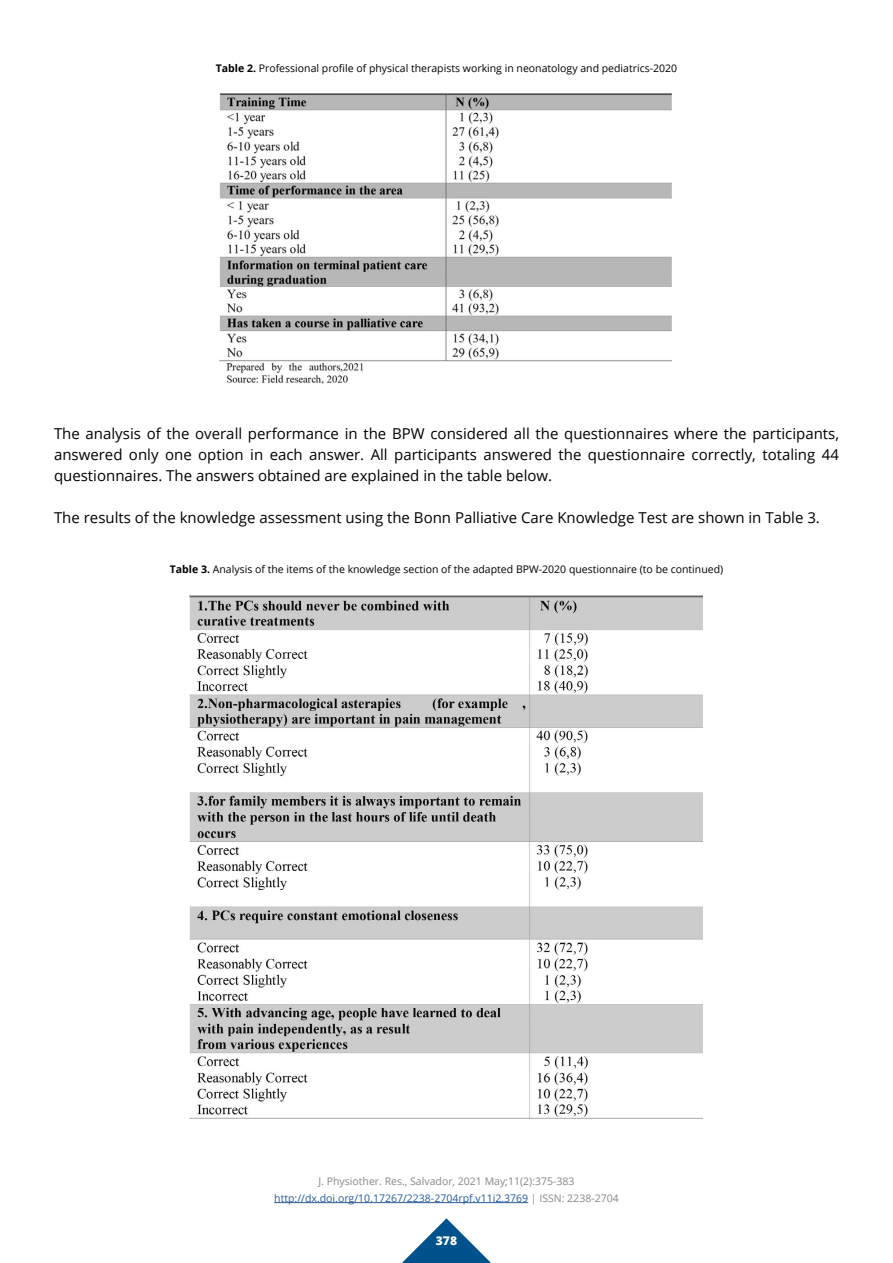
<style>
.page{position:relative;width:893px;height:1263px;background:#fff}
.page>*{position:absolute;margin:0;border:0;box-sizing:border-box;transform-origin:0 0}
.t1{font:15px/21px "Open Sans";color:#000;text-align:justify}
.t2{font:800 12px "Open Sans";color:#fff}
.t3{font:10.5px "Open Sans";color:#000}
.t4{font:10.5px/16.5px "Open Sans";color:#878787;text-align:center}
.s1{font-weight:700}
.s2{color:#265b9b}
</style>
<div class="page">
<svg style="left:402px;top:1218px;width:89px;height:45px"></svg>
<hr style="left:274px;top:1202px;width:254px;height:1px;background:#265b9b">
<img style="left:189px;top:594px;width:513px;height:524px">
<img style="left:219px;top:93px;width:453px;height:291px">
<p class="t3" style="left:216px;top:61px;width:463px"><span class="s1">Table 2.</span> Professional profile of physical therapists working in neonatology and pediatrics-2020</p>
<p class="t1" style="left:54px;top:422px;width:786px">The analysis of the overall performance in the BPW considered all the questionnaires where the participants, answered only one option in each answer. All participants answered the questionnaire correctly, totaling 44 questionnaires. The answers obtained are explained in the table below.</p>
<p class="t1" style="left:54px;top:506px;width:767px">The results of the knowledge assessment using the Bonn Palliative Care Knowledge Test are shown in Table 3.</p>
<p class="t3" style="left:170px;top:562px;width:555px"><span class="s1">Table 3.</span> Analysis of the items of the knowledge section of the adapted BPW-2020 questionnaire (to be continued)</p>
<p class="t4" style="left:274px;top:1173px;width:346px">J. Physiother. Res., Salvador, 2021 May;11(2):375-383 <span class="s2">http://dx.doi.org/10.17267/2238-2704rpf.v11i2.3769</span> | ISSN: 2238-2704</p>
<p class="t2" style="left:436px;top:1232px;width:23px">378</p>
</div>
